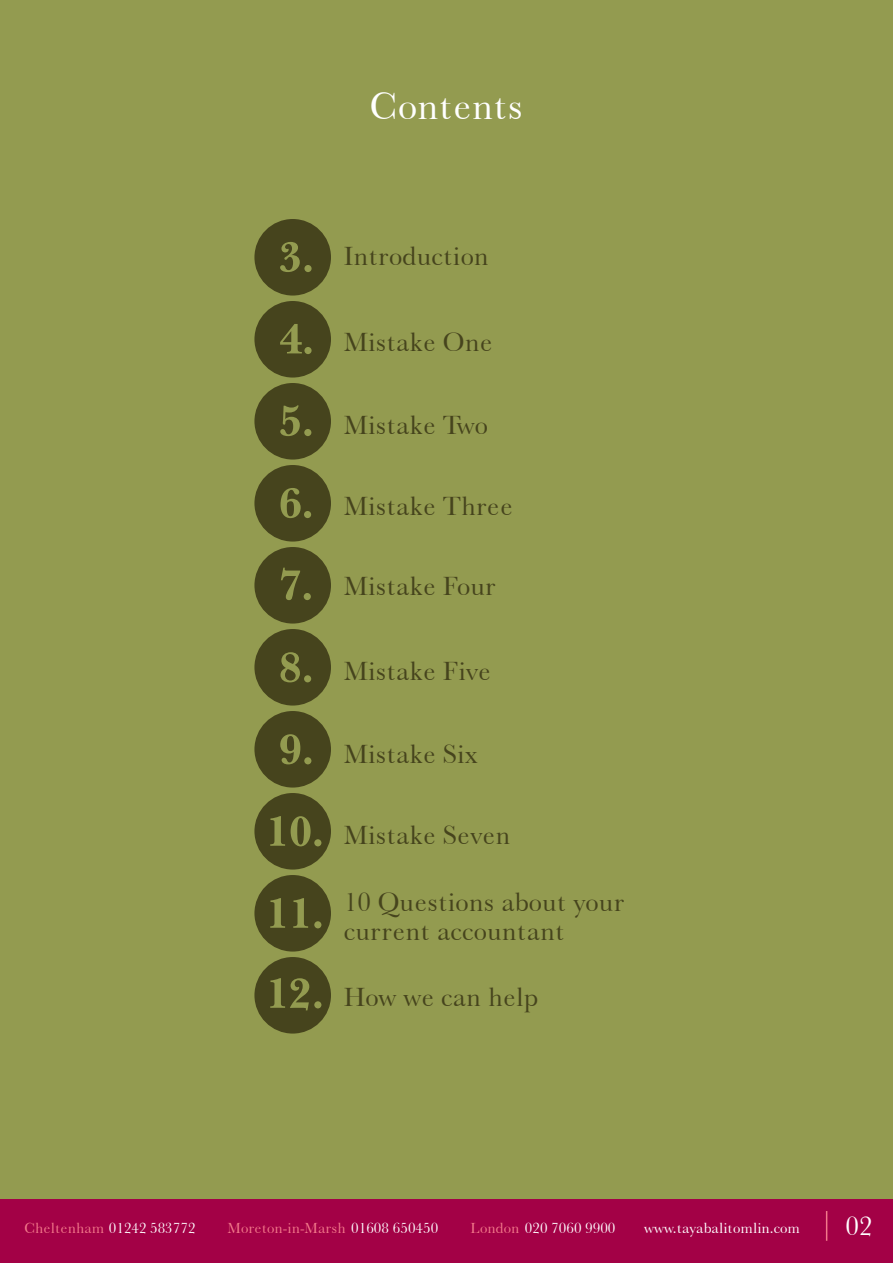
<style>
.page{position:relative;width:893px;height:1263px;background:#939b50}
.page>*{position:absolute;margin:0;border:0;box-sizing:border-box;transform-origin:0 0}
.t1{font:39px "Baskerville No 2 BT";color:#fff}
.t2{font:27px/28.5px "Baskerville No 2 BT";color:#46441d}
.t3{font:27px "Baskerville No 2 BT";color:#fff}
.t4{font:15px "Baskerville No 2 BT";color:#fff}
.t5{font:15px "Baskerville No 2 BT";color:#f2798a}
.s1{color:#f2798a}
.s2{color:#fff}
</style>
<div class="page">
<div style="left:0;top:1199px;width:893px;height:64px;background:#a30146"></div>
<hr style="left:826px;top:1211px;width:1px;height:30px;background:#f2798a">
<div style="left:254px;top:219px;width:77px;height:77px;background:#46441d;border-radius:50%"></div>
<svg style="left:280px;top:242px;width:32px;height:30px"></svg>
<div style="left:254px;top:301px;width:77px;height:77px;background:#46441d;border-radius:50%"></div>
<svg style="left:280px;top:324px;width:32px;height:30px"></svg>
<div style="left:254px;top:383px;width:77px;height:76px;background:#46441d;border-radius:50%"></div>
<svg style="left:280px;top:405px;width:31px;height:31px"></svg>
<div style="left:254px;top:465px;width:77px;height:76px;background:#46441d;border-radius:50%"></div>
<svg style="left:281px;top:488px;width:30px;height:30px"></svg>
<div style="left:254px;top:547px;width:77px;height:76px;background:#46441d;border-radius:50%"></div>
<svg style="left:281px;top:568px;width:30px;height:32px"></svg>
<div style="left:254px;top:629px;width:77px;height:76px;background:#46441d;border-radius:50%"></div>
<svg style="left:280px;top:652px;width:31px;height:30px"></svg>
<div style="left:254px;top:711px;width:77px;height:76px;background:#46441d;border-radius:50%"></div>
<svg style="left:280px;top:734px;width:31px;height:30px"></svg>
<div style="left:254px;top:793px;width:77px;height:76px;background:#46441d;border-radius:50%"></div>
<svg style="left:270px;top:816px;width:51px;height:30px"></svg>
<div style="left:254px;top:875px;width:77px;height:76px;background:#46441d;border-radius:50%"></div>
<svg style="left:270px;top:898px;width:51px;height:30px"></svg>
<div style="left:254px;top:957px;width:77px;height:76px;background:#46441d;border-radius:50%"></div>
<svg style="left:270px;top:978px;width:51px;height:32px"></svg>
<p class="t1" style="left:370px;top:82px;width:155px">Contents</p>
<p class="t2" style="left:344px;top:242px;width:147px">Introduction</p>
<p class="t2" style="left:344px;top:327px;width:151px">Mistake One</p>
<p class="t2" style="left:344px;top:410px;width:146px">Mistake Two</p>
<p class="t2" style="left:344px;top:491px;width:171px">Mistake Three</p>
<p class="t2" style="left:344px;top:571px;width:154px">Mistake Four</p>
<p class="t2" style="left:344px;top:656px;width:149px">Mistake Five</p>
<p class="t2" style="left:344px;top:739px;width:136px">Mistake Six</p>
<p class="t2" style="left:344px;top:820px;width:168px">Mistake Seven</p>
<p class="t2" style="left:344px;top:887px;width:282px">10 Questions about your current accountant</p>
<p class="t2" style="left:344px;top:982px;width:196px">How we can help</p>
<p class="t4" style="left:24px;top:1219px;width:173px"><span class="s1">Cheltenham</span> 01242 583772</p>
<p class="t5" style="left:227px;top:1219px;width:212px">Moreton-in-Marsh <span class="s2">01608 650450</span></p>
<p class="t4" style="left:470px;top:1218px;width:147px"><span class="s1">London</span> 020 7060 9900</p>
<p class="t4" style="left:644px;top:1218px;width:157px">www.tayabalitomlin.com</p>
<p class="t3" style="left:845px;top:1209px;width:29px">02</p>
</div>
